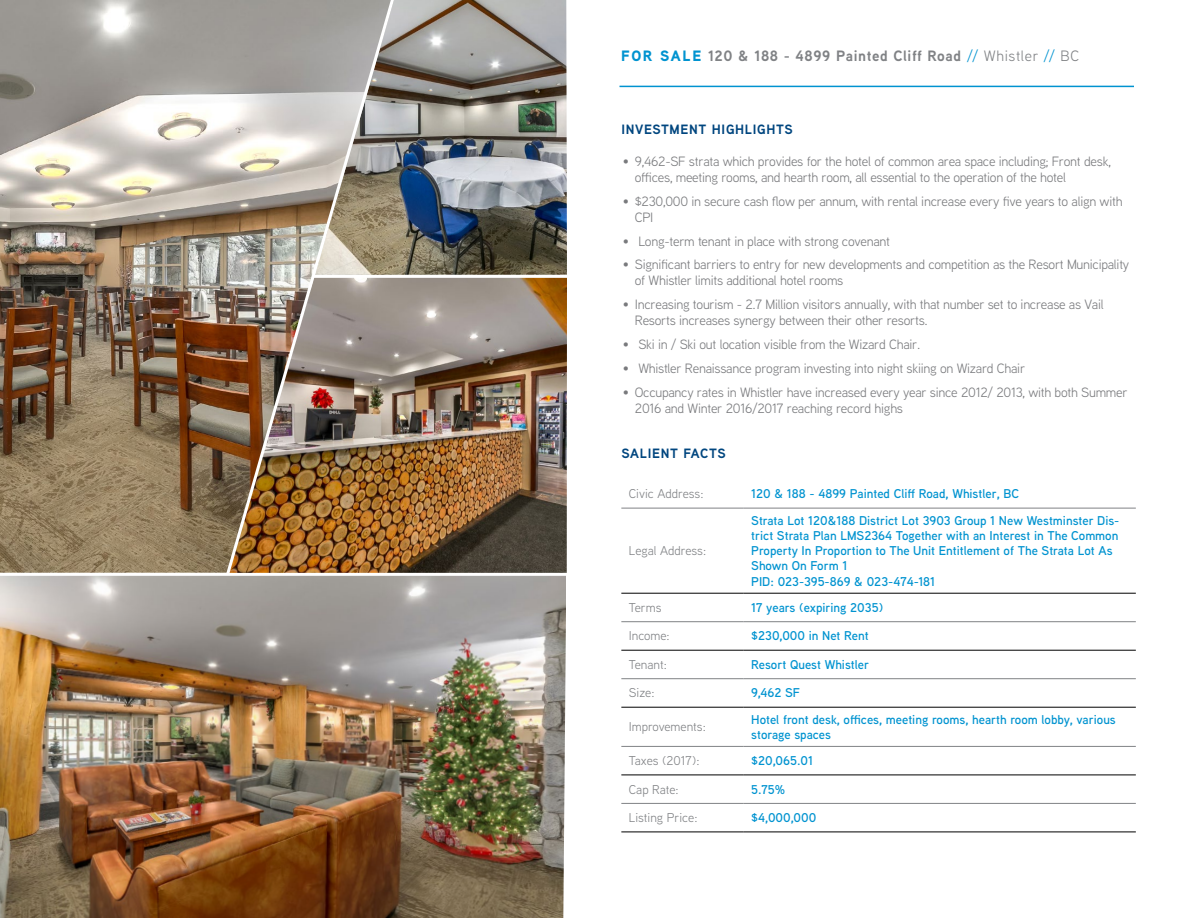
<style>
.page{position:relative;width:1188px;height:918px;background:#fff}
.page>*{position:absolute;margin:0;border:0;box-sizing:border-box;transform-origin:0 0}
.t1{font:700 15px "Aaux Next";letter-spacing:.04em;color:#808285}
.t2{font:13.5px/16.2px "Aaux Next";letter-spacing:-.02em;color:#797a7d}
.t3{font:700 13.5px "Aaux Next";letter-spacing:.05em;color:#00467f}
.t4{font:600 12.75px/15.3px "Aaux Next";color:#0093d0}
.t5{font:12.75px "Aaux Next";color:#808285}
.s1{font-weight:900;color:#0093d0}
.s2{font-weight:400;color:#0093d0}
.s3{font-weight:400}
</style>
<div class="page">
<img style="left:0;top:0;width:224px;height:573px">
<img style="left:402px;top:0;width:165px;height:275px">
<img style="left:402px;top:278px;width:165px;height:295px">
<img style="left:224px;top:0;width:178px;height:576px">
<hr style="left:313px;top:275px;width:254px;height:3px;background:#fff">
<hr style="left:620px;top:86px;width:514px;height:1px;background:#0093d0">
<hr style="left:621px;top:508px;width:123px;height:1px;background:#808285">
<hr style="left:744px;top:508px;width:392px;height:1px;background:#808285">
<hr style="left:621px;top:621px;width:123px;height:1px;background:#808285">
<hr style="left:744px;top:621px;width:392px;height:1px;background:#808285">
<hr style="left:621px;top:678px;width:123px;height:1px;background:#808285">
<hr style="left:744px;top:678px;width:392px;height:1px;background:#808285">
<hr style="left:621px;top:746px;width:123px;height:1px;background:#808285">
<hr style="left:744px;top:746px;width:392px;height:1px;background:#808285">
<hr style="left:621px;top:803px;width:123px;height:1px;background:#808285">
<hr style="left:744px;top:803px;width:392px;height:1px;background:#808285">
<hr style="left:621px;top:593px;width:123px;height:1px;background:#000">
<hr style="left:744px;top:593px;width:392px;height:1px;background:#000">
<hr style="left:621px;top:650px;width:123px;height:1px;background:#000">
<hr style="left:744px;top:650px;width:392px;height:1px;background:#000">
<hr style="left:621px;top:707px;width:123px;height:1px;background:#000">
<hr style="left:744px;top:707px;width:392px;height:1px;background:#000">
<hr style="left:621px;top:775px;width:123px;height:1px;background:#000">
<hr style="left:744px;top:775px;width:392px;height:1px;background:#000">
<hr style="left:621px;top:832px;width:123px;height:1px;background:#000">
<hr style="left:744px;top:832px;width:392px;height:1px;background:#000">
<img style="left:0;top:576px;width:566px;height:342px">
<p class="t1" style="left:621px;top:45px;width:460px"><span class="s1">FOR SALE</span> 120 &amp; 188 - 4899 Painted Cliff Road <span class="s2">//</span> <span class="s3">Whistler</span> <span class="s2">//</span> <span class="s3">BC</span></p>
<p class="t3" style="left:621px;top:120px;width:173px">INVESTMENT HIGHLIGHTS</p>
<p class="t2" style="left:635px;top:153px;width:478px;text-indent:-12px">• 9,462-SF strata which provides for the hotel of common area space including; Front desk, offices, meeting rooms, and hearth room, all essential to the operation of the hotel</p>
<p class="t2" style="left:635px;top:192px;width:489px;text-indent:-12px">• $230,000 in secure cash flow per annum, with rental increase every five years to align with<br>CPI</p>
<p class="t2" style="left:623px;top:232px;width:269px">• Long-term tenant in place with strong covenant</p>
<p class="t2" style="left:635px;top:256px;width:496px;text-indent:-12px">• Significant barriers to entry for new developments and competition as the Resort Municipality of Whistler limits additional hotel rooms</p>
<p class="t2" style="left:635px;top:296px;width:470px;text-indent:-12px">• Increasing tourism - 2.7 Million visitors annually, with that number set to increase as Vail<br>Resorts increases synergy between their other resorts.</p>
<p class="t2" style="left:623px;top:336px;width:299px">• Ski in / Ski out location visible from the Wizard Chair.</p>
<p class="t2" style="left:623px;top:360px;width:404px">• Whistler Renaissance program investing into night skiing on Wizard Chair</p>
<p class="t2" style="left:635px;top:383px;width:494px;text-indent:-12px">• Occupancy rates in Whistler have increased every year since 2012/ 2013, with both Summer<br>2016 and Winter 2016/2017 reaching record highs</p>
<p class="t3" style="left:621px;top:444px;width:106px">SALIENT FACTS</p>
<p class="t5" style="left:629px;top:485px;width:76px">Civic Address:</p>
<p class="t4" style="left:751px;top:486px;width:269px">120 &amp; 188 - 4899 Painted Cliff Road, Whistler, BC</p>
<p class="t5" style="left:629px;top:542px;width:79px">Legal Address:</p>
<p class="t4" style="left:751px;top:512px;width:370px">Strata Lot 120&amp;188 District Lot 3903 Group 1 New Westminster Dis&shy;trict Strata Plan LMS2364 Together with an Interest in The Common Property In Proportion to The Unit Entitlement of The Strata Lot As Shown On Form 1<br>PID: 023-395-869 &amp; 023-474-181</p>
<p class="t5" style="left:629px;top:599px;width:34px">Terms</p>
<p class="t4" style="left:751px;top:600px;width:134px">17 years (expiring 2035)</p>
<p class="t5" style="left:629px;top:627px;width:42px">Income:</p>
<p class="t4" style="left:751px;top:628px;width:119px">$230,000 in Net Rent</p>
<p class="t5" style="left:629px;top:656px;width:40px">Tenant:</p>
<p class="t4" style="left:751px;top:656px;width:119px">Resort Quest Whistler</p>
<p class="t5" style="left:629px;top:684px;width:27px">Size:</p>
<p class="t4" style="left:751px;top:685px;width:50px">9,462 SF</p>
<p class="t5" style="left:629px;top:718px;width:78px">Improvements:</p>
<p class="t4" style="left:751px;top:711px;width:366px">Hotel front desk, offices, meeting rooms, hearth room lobby, various storage spaces</p>
<p class="t5" style="left:629px;top:752px;width:72px">Taxes (2017):</p>
<p class="t4" style="left:751px;top:753px;width:63px">$20,065.01</p>
<p class="t5" style="left:629px;top:781px;width:51px">Cap Rate:</p>
<p class="t4" style="left:751px;top:781px;width:35px">5.75%</p>
<p class="t5" style="left:629px;top:809px;width:70px">Listing Price:</p>
<p class="t4" style="left:751px;top:810px;width:66px">$4,000,000</p>
</div>
